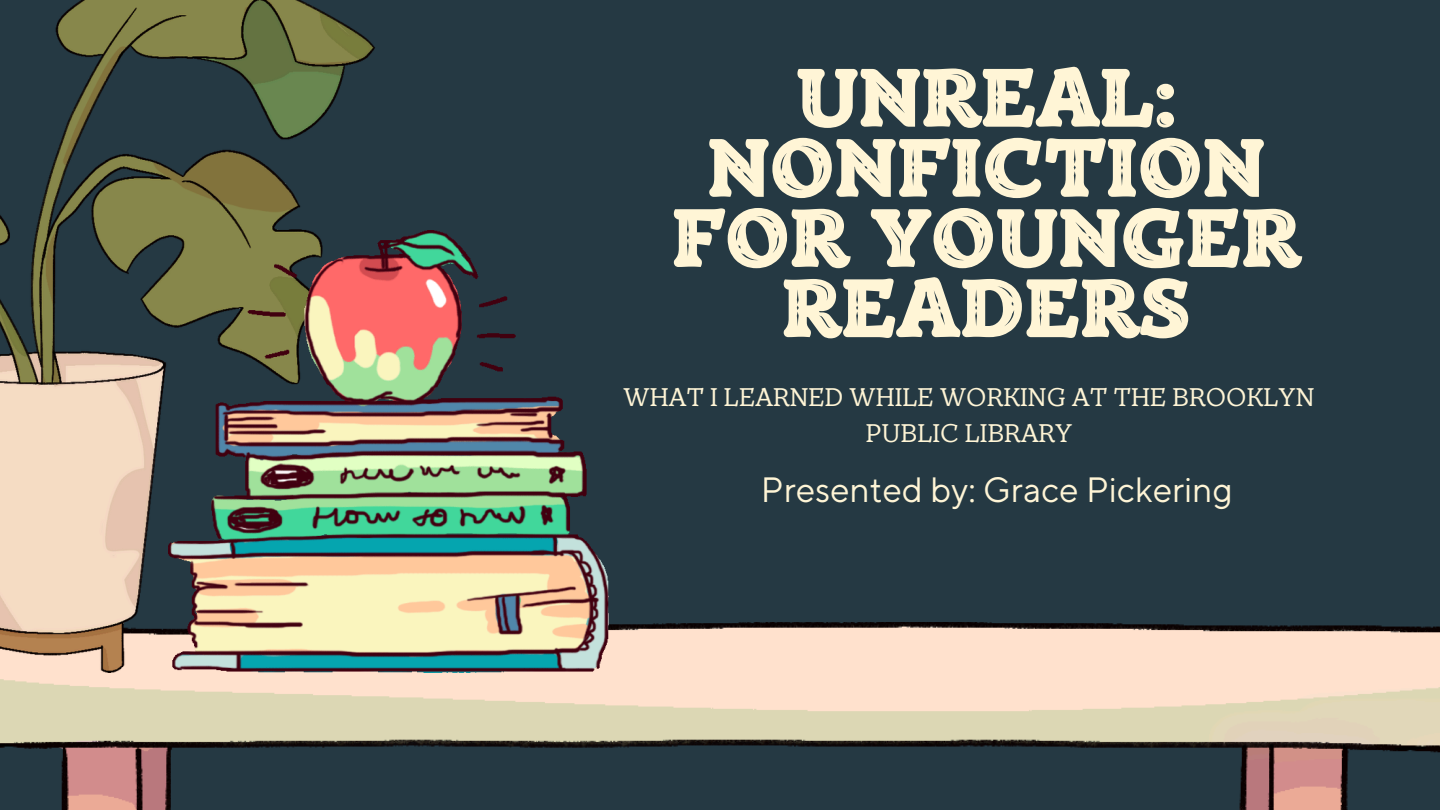
<style>
.page{position:relative;width:1440px;height:810px;background:#253943}
.page>*{position:absolute;margin:0;border:0;box-sizing:border-box;transform-origin:0 0}
.t1{font:82.5px/70.1px "TT Phobos Inline";color:#fff5d6;text-align:center}
.t2{font:35px "TT Norms Pro";color:#fff5d6}
.t3{font:25.3px/35.4px "TT Phobos";color:#fff5d6;text-align:center}
</style>
<div class="page">
<img style="left:0;top:623px;width:1440px;height:187px">
<img style="left:0;top:0;width:375px;height:673px">
<img style="left:168px;top:230px;width:440px;height:443px">
<h2 class="t1" style="left:672px;top:65px;width:630px">UNREAL:<br>NONFICTION<br>FOR YOUNGER<br>READERS</h2>
<p class="t3" style="left:624px;top:381px;width:692px">WHAT I LEARNED WHILE WORKING AT THE BROOKLYN<br>PUBLIC LIBRARY</p>
<h1 class="t2" style="left:761px;top:469px;width:473px">Presented by: Grace Pickering</h1>
</div>
